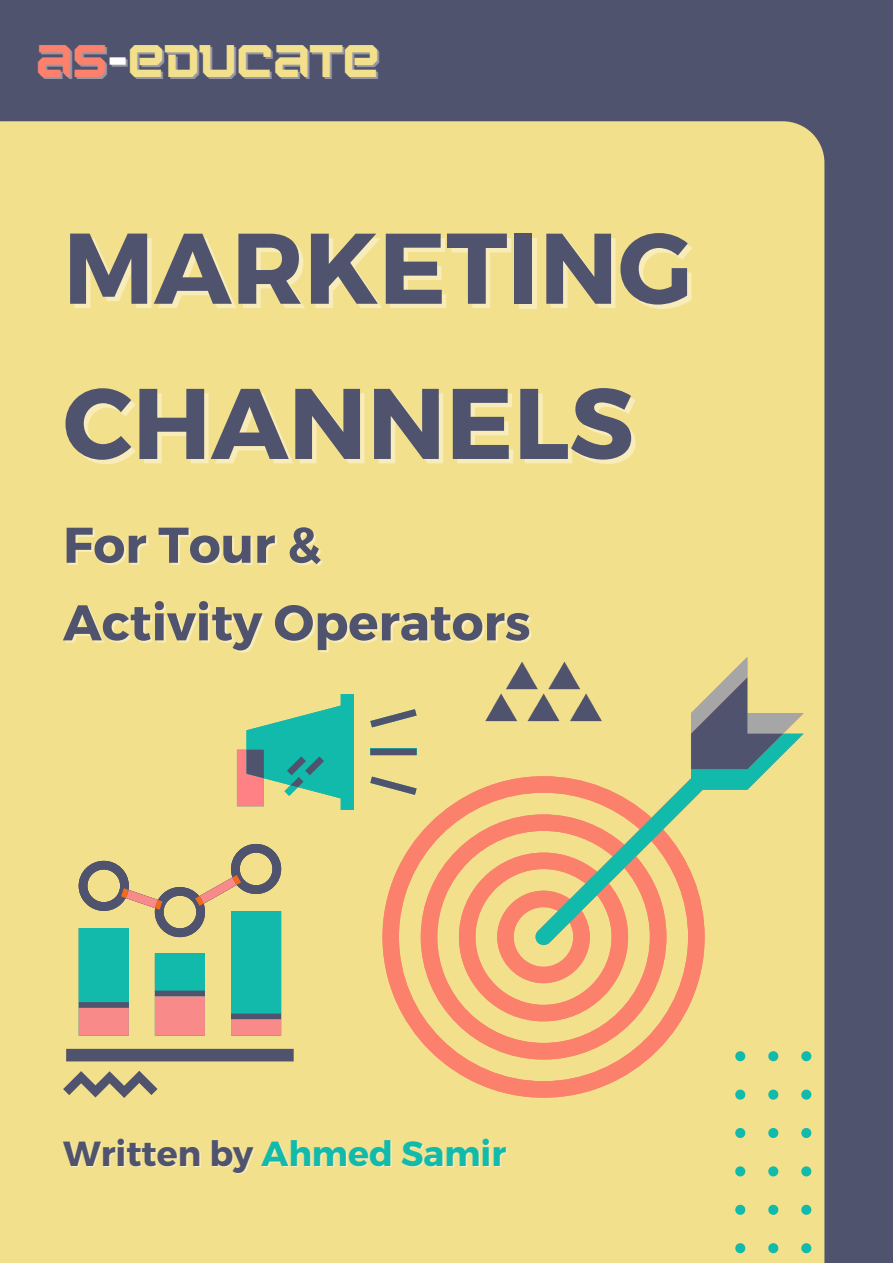
<style>
.page{position:relative;width:893px;height:1264px;background:#fff}
.page>*{position:absolute;margin:0;border:0;box-sizing:border-box;transform-origin:0 0}
.t1{font:700 100.05px/155.1px "Montserrat";color:#50536e}
.t2{font:700 50.1px/77.6px "Montserrat";color:#50536e}
.t3{font:45.6px "Squartiqa 4 F Light";color:#f3e08c}
.t4{font:700 34.8px "Montserrat";color:#12baab}
.s1{color:rgb(255 255 255/.4)}
.s2{color:#50536e}
</style>
<div class="page">
<div style="left:0;top:0;width:892px;height:1262px;background:#50536e"></div>
<div style="left:0;top:121px;width:824px;height:1141px;background:#f3e08c"></div>
<svg style="left:63px;top:844px;width:231px;height:253px;fill:#f3e08c"></svg>
<svg style="left:79px;top:844px;width:202px;height:191px;background:#a3bb90"></svg>
<svg style="left:237px;top:694px;width:117px;height:116px;background:#73bc9a"></svg>
<svg style="left:370px;top:709px;width:12px;height:85px"></svg>
<div style="left:382px;top:657px;width:421px;height:440px;background:#f3e08c"></div>
<svg style="left:382px;top:776px;width:322px;height:321px;background:#f5ba7f"></svg>
<svg style="left:534px;top:733px;width:269px;height:212px;background:#dfca88"></svg>
<svg style="left:485px;top:661px;width:117px;height:60px"></svg>
<svg style="left:691px;top:657px;width:112px;height:112px"></svg>
<svg style="left:735px;top:1243px;width:10px;height:10px"></svg>
<svg style="left:735px;top:1204px;width:10px;height:10px"></svg>
<svg style="left:735px;top:1166px;width:10px;height:10px"></svg>
<svg style="left:735px;top:1127px;width:10px;height:10px"></svg>
<svg style="left:735px;top:1089px;width:10px;height:10px"></svg>
<svg style="left:735px;top:1051px;width:10px;height:10px"></svg>
<svg style="left:768px;top:1243px;width:10px;height:10px"></svg>
<svg style="left:768px;top:1204px;width:10px;height:10px"></svg>
<svg style="left:768px;top:1166px;width:10px;height:10px"></svg>
<svg style="left:768px;top:1127px;width:10px;height:10px"></svg>
<svg style="left:768px;top:1089px;width:10px;height:10px"></svg>
<svg style="left:768px;top:1051px;width:10px;height:10px"></svg>
<svg style="left:801px;top:1243px;width:10px;height:10px"></svg>
<svg style="left:801px;top:1204px;width:10px;height:10px"></svg>
<svg style="left:801px;top:1166px;width:10px;height:10px"></svg>
<svg style="left:801px;top:1127px;width:10px;height:10px"></svg>
<svg style="left:801px;top:1089px;width:10px;height:10px"></svg>
<svg style="left:801px;top:1051px;width:10px;height:10px"></svg>
<p class="t3" style="left:38px;top:39px;width:343px"><span class="s1">AS-</span>EDUCATE</p>
<h1 class="t1" style="left:63px;top:185px;width:631px">MARKETING<br>CHANNELS</h1>
<p class="t2" style="left:63px;top:503px;width:469px">For Tour &amp;<br>Activity Operators</p>
<p class="t4" style="left:63px;top:1130px;width:444px"><span class="s2">Written by</span> Ahmed Samir</p>
</div>
